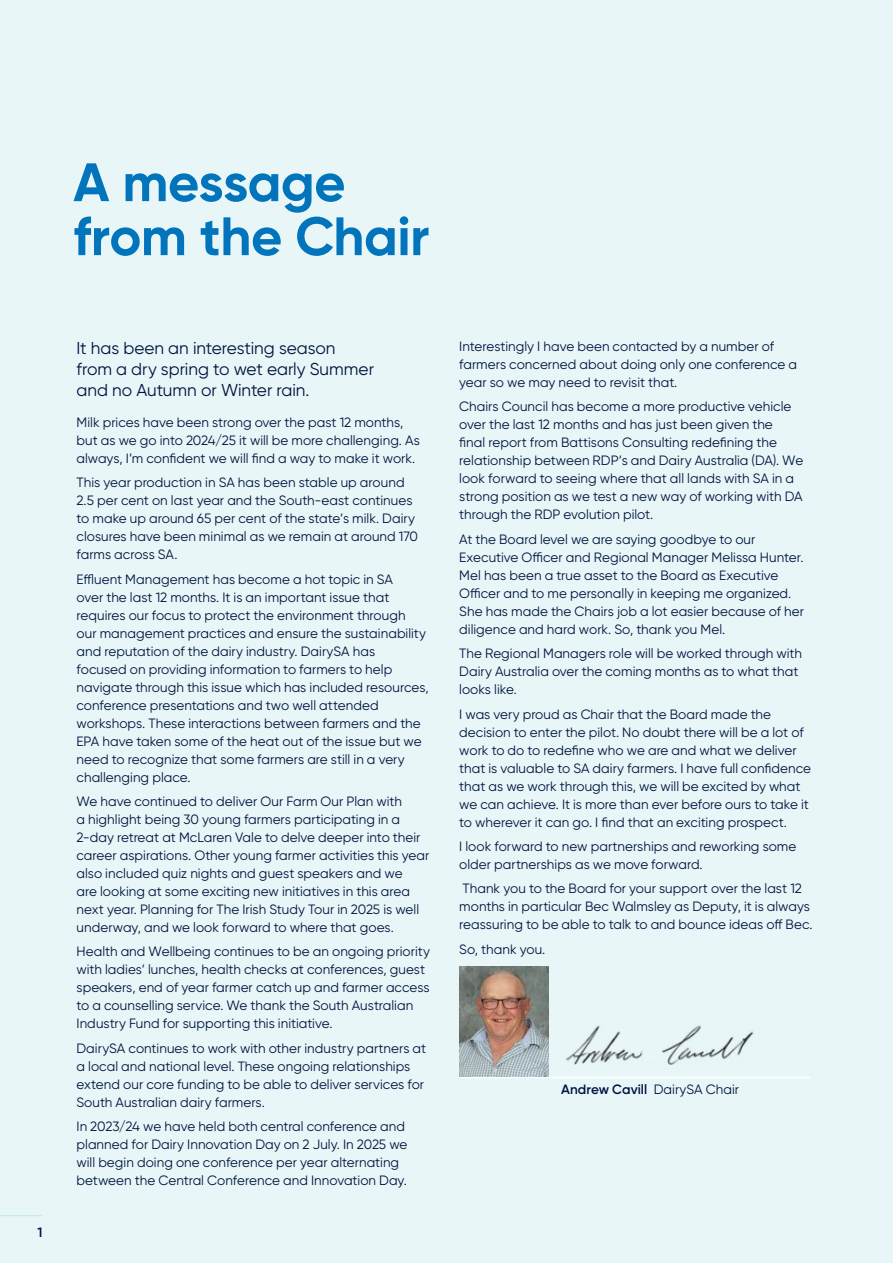
<style>
.page{position:relative;width:893px;height:1263px;background:#fff}
.page>*{position:absolute;margin:0;border:0;box-sizing:border-box;transform-origin:0 0}
.Section_heading_01{font:700 54px/54px "Gilroy";letter-spacing:-.01em;color:#0174bc}
.Intro_para{font:17.25px/21px "Gilroy";color:#001340}
.Body_copy{font:13.5px/18px "Gilroy";letter-spacing:.005em;color:#001340}
.Body_copy-2{font:600 13.5px "Gilroy";letter-spacing:.005em;color:#001340}
.s1{font-weight:400}
</style>
<div class="page">
<div style="left:0;top:0;width:892px;height:1263px;background:#e9f6f7"></div>
<hr style="left:459px;top:1077px;width:98px;height:1px;background:#fff">
<hr style="left:557px;top:1077px;width:253px;height:1px;background:#fff">
<img style="left:459px;top:966px;width:90px;height:111px">
<img style="left:566px;top:1025px;width:187px;height:40px">
<hr style="left:0;top:1215px;width:43px;height:1px;background:#c8e8ec">
<p class="Section_heading_01" style="left:73px;top:155px;width:357px">A message from the Chair</p>
<p class="Body_copy-2" style="left:37px;top:1224px;width:7px">1</p>
<p class="Intro_para" style="left:77px;top:337px;width:299px">It has been an interesting season from a dry spring to wet early Summer and no Autumn or Winter rain.</p>
<p class="Body_copy" style="left:77px;top:413px;width:345px">Milk prices have been strong over the past 12 months, but as we go into 2024/25 it will be more challenging. As always, I’m confident we will find a way to make it work.</p>
<p class="Body_copy" style="left:77px;top:473px;width:343px">This year production in SA has been stable up around 2.5 per cent on last year and the South-east continues to make up around 65 per cent of the state’s milk. Dairy closures have been minimal as we remain at around 170 farms across SA.</p>
<p class="Body_copy" style="left:77px;top:570px;width:354px">Effluent Management has become a hot topic in SA<br>over the last 12 months. It is an important issue that requires our focus to protect the environment through our management practices and ensure the sustainability and reputation of the dairy industry. DairySA has focused on providing information to farmers to help navigate through this issue which has included resources, conference presentations and two well attended workshops. These interactions between farmers and the EPA have taken some of the heat out of the issue but we need to recognize that some farmers are still in a very challenging place.</p>
<p class="Body_copy" style="left:77px;top:792px;width:354px">We have continued to deliver Our Farm Our Plan with<br>a highlight being 30 young farmers participating in a 2-day retreat at McLaren Vale to delve deeper into their career aspirations. Other young farmer activities this year also included quiz nights and guest speakers and we<br>are looking at some exciting new initiatives in this area next year. Planning for The Irish Study Tour in 2025 is well underway, and we look forward to where that goes.</p>
<p class="Body_copy" style="left:77px;top:942px;width:355px">Health and Wellbeing continues to be an ongoing priority with ladies’ lunches, health checks at conferences, guest speakers, end of year farmer catch up and farmer access to a counselling service. We thank the South Australian Industry Fund for supporting this initiative.</p>
<p class="Body_copy" style="left:77px;top:1039px;width:351px">DairySA continues to work with other industry partners at a local and national level. These ongoing relationships extend our core funding to be able to deliver services for South Australian dairy farmers.</p>
<p class="Body_copy" style="left:77px;top:1117px;width:332px">In 2023/24 we have held both central conference and planned for Dairy Innovation Day on 2 July. In 2025 we will begin doing one conference per year alternating between the Central Conference and Innovation Day.</p>
<p class="Body_copy" style="left:459px;top:337px;width:339px">Interestingly I have been contacted by a number of farmers concerned about doing only one conference a year so we may need to revisit that.</p>
<p class="Body_copy" style="left:459px;top:397px;width:345px">Chairs Council has become a more productive vehicle over the last 12 months and has just been given the<br>final report from Battisons Consulting redefining the relationship between RDP’s and Dairy Australia (DA). We look forward to seeing where that all lands with SA in a strong position as we test a new way of working with DA through the RDP evolution pilot.</p>
<p class="Body_copy" style="left:459px;top:530px;width:346px">At the Board level we are saying goodbye to our Executive Officer and Regional Manager Melissa Hunter.<br>Mel has been a true asset to the Board as Executive Officer and to me personally in keeping me organized.<br>She has made the Chairs job a lot easier because of her diligence and hard work. So, thank you Mel.</p>
<p class="Body_copy" style="left:459px;top:644px;width:344px">The Regional Managers role will be worked through with<br>Dairy Australia over the coming months as to what that looks like.</p>
<p class="Body_copy" style="left:459px;top:705px;width:353px">I was very proud as Chair that the Board made the decision to enter the pilot. No doubt there will be a lot of work to do to redefine who we are and what we deliver that is valuable to SA dairy farmers. I have full confidence that as we work through this, we will be excited by what we can achieve. It is more than ever before ours to take it to wherever it can go. I find that an exciting prospect.</p>
<p class="Body_copy" style="left:459px;top:837px;width:339px">I look forward to new partnerships and reworking some older partnerships as we move forward.</p>
<p class="Body_copy" style="left:459px;top:879px;width:355px">Thank you to the Board for your support over the last 12 months in particular Bec Walmsley as Deputy, it is always reassuring to be able to talk to and bounce ideas off Bec.</p>
<p class="Body_copy" style="left:459px;top:940px;width:88px">So, thank you.</p>
<p class="Body_copy-2" style="left:561px;top:1081px;width:179px">Andrew Cavill <span class="s1">DairySA Chair</span></p>
</div>
